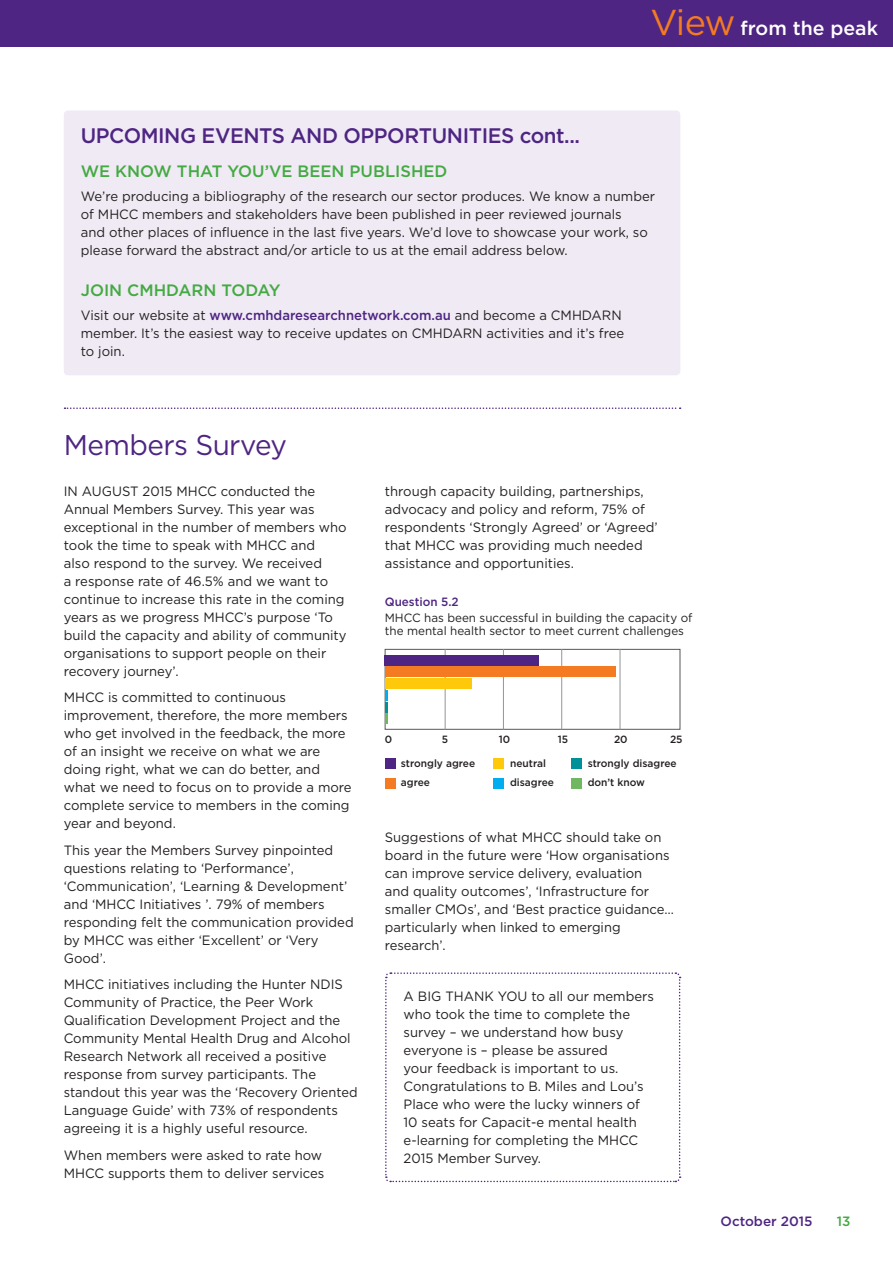
<style>
.page{position:relative;width:893px;height:1263px;background:#fff}
.page>*{position:absolute;margin:0;border:0;box-sizing:border-box;transform-origin:0 0}
.Heading_1{font:28.5px "Gotham";letter-spacing:-.02em;color:#4e2582}
.Caps_heading{font:500 21px "Gotham";letter-spacing:-.02em;color:#4e2582}
.t1{font:500 19.5px "Gotham";color:#fff}
.Smaller_green_subhea{font:500 16.5px "Gotham";color:#44aa42}
.Body_copy{font:13.5px/18px "Gotham";color:#231f20}
.t2{font:500 13.5px "Gotham";color:#4e2582}
.t3{font:500 13.5px "Gotham";color:#44aa42}
.Body_copy-2{font:12px/13.5px "Gotham";color:#231f20}
.Body_copy-3{font:500 12px "Gotham";color:#4e2582}
.Body_copy-4{font:500 10.5px "Gotham";color:#231f20}
.s1{font-weight:400;font-size:36px;color:#f47b21}
.s2{font-weight:500;color:#4e2582}
</style>
<div class="page">
<div style="left:0;top:0;width:893px;height:47px;background:#4e2582"></div>
<div style="left:64px;top:111px;width:616px;height:264px;background:#efeaf4;border-radius:4px"></div>
<svg style="left:385px;top:972px;width:296px;height:211px"></svg>
<svg style="left:65px;top:407px;width:616px;height:2px"></svg>
<div style="left:385px;top:758px;width:10px;height:10px;background:#4e2582"></div>
<div style="left:385px;top:778px;width:10px;height:10px;background:#f47b21"></div>
<div style="left:493px;top:758px;width:10px;height:10px;background:#fec80b"></div>
<div style="left:493px;top:778px;width:10px;height:10px;background:#00aeef"></div>
<div style="left:571px;top:758px;width:11px;height:10px;background:#009097"></div>
<div style="left:571px;top:778px;width:11px;height:10px;background:#6fb760"></div>
<div style="left:385px;top:649px;width:295px;height:81px;border:1px solid #57585a"></div>
<hr style="left:445px;top:649px;width:1px;height:81px;background:#939598">
<hr style="left:503px;top:649px;width:1px;height:81px;background:#939598">
<hr style="left:561px;top:649px;width:1px;height:81px;background:#939598">
<hr style="left:620px;top:649px;width:1px;height:81px;background:#939598">
<div style="left:385px;top:655px;width:154px;height:11px;background:#4e2582"></div>
<div style="left:385px;top:667px;width:231px;height:10px;background:#f47b21"></div>
<div style="left:385px;top:678px;width:87px;height:11px;background:#fec80b"></div>
<svg style="left:385px;top:690px;width:2px;height:34px"></svg>
<h3 class="t1" style="left:650px;top:17px;width:229px"><span class="s1">View</span> from the peak</h3>
<p class="Caps_heading" style="left:81px;top:124px;width:501px">UPCOMING EVENTS AND OPPORTUNITIES cont...</p>
<p class="Smaller_green_subhea" style="left:81px;top:162px;width:368px">WE KNOW THAT YOU’VE BEEN PUBLISHED</p>
<p class="Body_copy" style="left:81px;top:187px;width:576px">We’re producing a bibliography of the research our sector produces. We know a number of MHCC members and stakeholders have been published in peer reviewed journals<br>and other places of influence in the last five years. We’d love to showcase your work, so please forward the abstract and/or article to us at the email address below.</p>
<p class="Smaller_green_subhea" style="left:81px;top:281px;width:201px">JOIN CMHDARN TODAY</p>
<p class="Body_copy" style="left:81px;top:306px;width:545px">Visit our website at <span class="s2">www.cmhdaresearchnetwork.com.au</span> and become a CMHDARN member. It’s the easiest way to receive updates on CMHDARN activities and it’s free to join.</p>
<p class="Heading_1" style="left:64px;top:429px;width:225px">Members Survey</p>
<p class="Body_copy" style="left:64px;top:482px;width:284px">IN AUGUST 2015 MHCC conducted the Annual Members Survey. This year was exceptional in the number of members who took the time to speak with MHCC and<br>also respond to the survey. We received<br>a response rate of 46.5% and we want to continue to increase this rate in the coming years as we progress MHCC’s purpose ‘To build the capacity and ability of community organisations to support people on their recovery journey’.</p>
<p class="Body_copy" style="left:64px;top:688px;width:289px">MHCC is committed to continuous improvement, therefore, the more members who get involved in the feedback, the more of an insight we receive on what we are doing right, what we can do better, and what we need to focus on to provide a more complete service to members in the coming year and beyond.</p>
<p class="Body_copy" style="left:64px;top:841px;width:291px">This year the Members Survey pinpointed questions relating to ‘Performance’, ‘Communication’, ‘Learning &amp; Development’ and ‘MHCC Initiatives ’. 79% of members responding felt the communication provided by MHCC was either ‘Excellent’ or ‘Very Good’.</p>
<p class="Body_copy" style="left:64px;top:975px;width:295px">MHCC initiatives including the Hunter NDIS Community of Practice, the Peer Work Qualification Development Project and the Community Mental Health Drug and Alcohol Research Network all received a positive response from survey participants. The standout this year was the ‘Recovery Oriented Language Guide’ with 73% of respondents agreeing it is a highly useful resource.</p>
<p class="Body_copy" style="left:64px;top:1146px;width:262px">When members were asked to rate how<br>MHCC supports them to deliver services</p>
<p class="Body_copy" style="left:385px;top:482px;width:274px">through capacity building, partnerships, advocacy and policy and reform, 75% of respondents ‘Strongly Agreed’ or ‘Agreed’ that MHCC was providing much needed assistance and opportunities.</p>
<p class="Body_copy-3" style="left:385px;top:595px;width:75px">Question 5.2</p>
<p class="Body_copy-2" style="left:385px;top:611px;width:309px">MHCC has been successful in building the capacity of the mental health sector to meet current challenges</p>
<p class="Body_copy-4" style="left:385px;top:733px;width:9px">0</p>
<p class="Body_copy-4" style="left:442px;top:733px;width:8px">5</p>
<p class="Body_copy-4" style="left:499px;top:733px;width:13px">10</p>
<p class="Body_copy-4" style="left:558px;top:733px;width:12px">15</p>
<p class="Body_copy-4" style="left:614px;top:733px;width:15px">20</p>
<p class="Body_copy-4" style="left:670px;top:733px;width:14px">25</p>
<p class="Body_copy-4" style="left:401px;top:757px;width:76px">strongly agree</p>
<p class="Body_copy-4" style="left:401px;top:776px;width:31px">agree</p>
<p class="Body_copy-4" style="left:510px;top:757px;width:37px">neutral</p>
<p class="Body_copy-4" style="left:510px;top:776px;width:45px">disagree</p>
<p class="Body_copy-4" style="left:588px;top:757px;width:91px">strongly disagree</p>
<p class="Body_copy-4" style="left:588px;top:776px;width:59px">don’t know</p>
<p class="Body_copy" style="left:385px;top:828px;width:291px">Suggestions of what MHCC should take on board in the future were ‘How organisations can improve service delivery, evaluation<br>and quality outcomes’, ‘Infrastructure for smaller CMOs’, and ‘Best practice guidance… particularly when linked to emerging research’.</p>
<p class="Body_copy" style="left:404px;top:987px;width:252px">A BIG THANK YOU to all our members who took the time to complete the survey – we understand how busy everyone is – please be assured<br>your feedback is important to us.<br>Congratulations to B. Miles and Lou’s<br>Place who were the lucky winners of<br>10 seats for Capacit-e mental health e-learning for completing the MHCC<br>2015 Member Survey.</p>
<p class="t2" style="left:721px;top:1213px;width:93px">October 2015</p>
<p class="t3" style="left:837px;top:1213px;width:15px">13</p>
</div>
